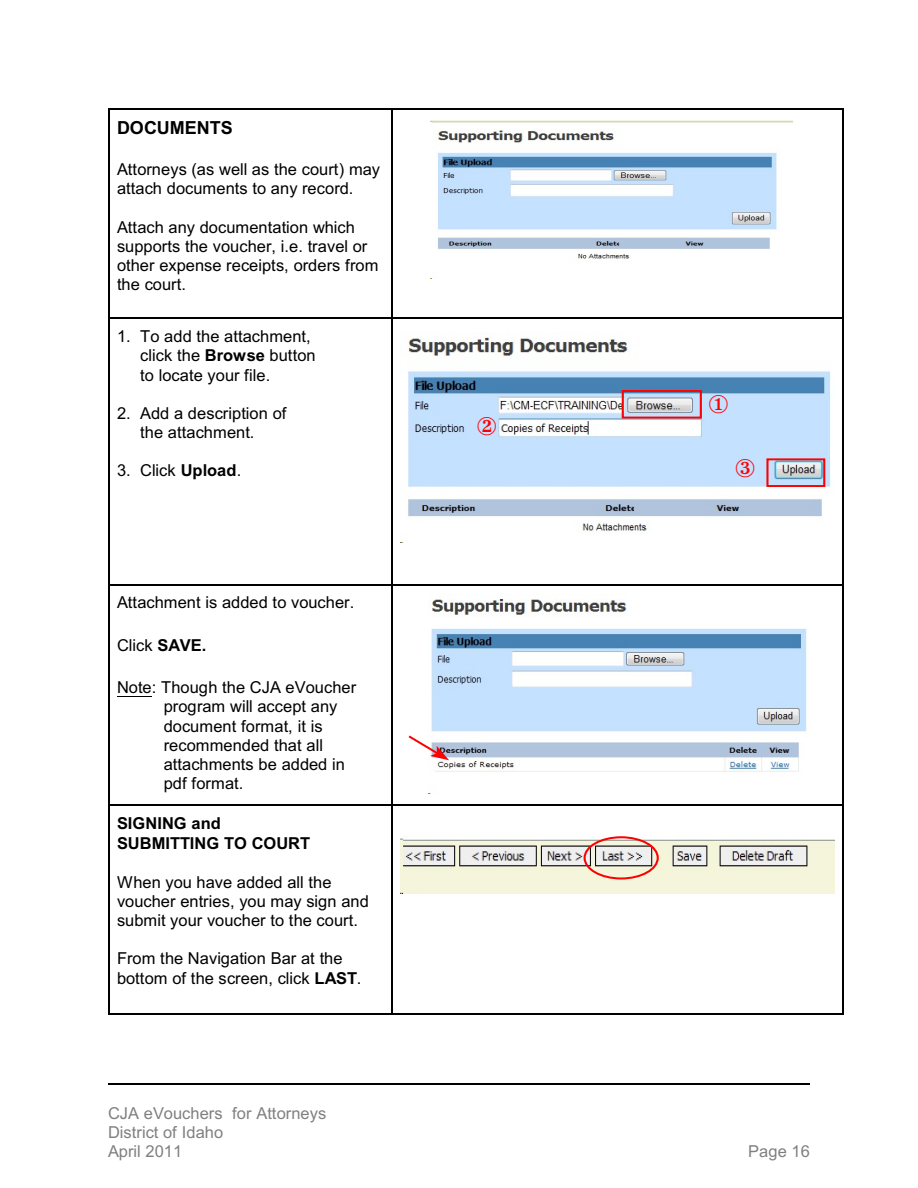
<style>
.page{position:relative;width:918px;height:1188px;background:#fff}
.page>*{position:absolute;margin:0;border:0;box-sizing:border-box;transform-origin:0 0}
.t1{font:700 18px "Arial";color:#000}
.t2{font:16.5px/19px "Arial";color:#000}
.t3{font:16.5px/19px "Arial";color:#808080}
.t4{font:700 16.5px/19.8px "Arial";color:#000}
.s1{font-weight:700}
</style>
<div class="page">
<hr style="left:108px;top:108px;width:1px;height:209px;background:#000">
<hr style="left:108px;top:108px;width:283px;height:1px;background:#000">
<hr style="left:392px;top:108px;width:1px;height:209px;background:#000">
<hr style="left:842px;top:108px;width:1px;height:209px;background:#000">
<hr style="left:392px;top:108px;width:451px;height:1px;background:#000">
<hr style="left:108px;top:317px;width:1px;height:267px;background:#000">
<hr style="left:108px;top:317px;width:283px;height:2px;background:#000">
<hr style="left:392px;top:317px;width:1px;height:267px;background:#000">
<hr style="left:842px;top:317px;width:1px;height:267px;background:#000">
<hr style="left:392px;top:317px;width:451px;height:2px;background:#000">
<hr style="left:108px;top:584px;width:1px;height:220px;background:#000">
<hr style="left:108px;top:584px;width:283px;height:1px;background:#000">
<hr style="left:392px;top:584px;width:1px;height:220px;background:#000">
<hr style="left:842px;top:584px;width:1px;height:220px;background:#000">
<hr style="left:392px;top:584px;width:451px;height:1px;background:#000">
<hr style="left:108px;top:804px;width:1px;height:211px;background:#000">
<hr style="left:108px;top:804px;width:283px;height:1px;background:#000">
<hr style="left:108px;top:1014px;width:283px;height:1px;background:#000">
<hr style="left:392px;top:804px;width:1px;height:211px;background:#000">
<hr style="left:842px;top:804px;width:1px;height:211px;background:#000">
<hr style="left:392px;top:804px;width:451px;height:1px;background:#000">
<hr style="left:392px;top:1014px;width:451px;height:1px;background:#000">
<img style="left:400px;top:337px;width:430px;height:206px">
<hr style="left:117px;top:696px;width:35px;height:1px;background:#000">
<img style="left:431px;top:599px;width:376px;height:173px">
<svg style="left:408px;top:734px;width:41px;height:26px"></svg>
<img style="left:400px;top:838px;width:435px;height:55px">
<div style="left:622px;top:390px;width:80px;height:29px;border:2px solid #f00"></div>
<div style="left:766px;top:458px;width:59px;height:29px;border:2px solid #f00"></div>
<img style="left:431px;top:121px;width:361px;height:138px">
<svg style="left:583px;top:836px;width:77px;height:45px;background:#dec3b8"></svg>
<hr style="left:108px;top:1083px;width:702px;height:2px;background:#000">
<svg style="left:736px;top:459px;width:18px;height:18px"></svg>
<svg style="left:709px;top:395px;width:19px;height:19px"></svg>
<svg style="left:478px;top:417px;width:18px;height:19px"></svg>
<p class="t1" style="left:117px;top:121px;width:117px">DOCUMENTS</p>
<p class="t2" style="left:117px;top:161px;width:265px">Attorneys (as well as the court) may attach documents to any record.</p>
<p class="t2" style="left:117px;top:219px;width:263px">Attach any documentation which supports the voucher, i.e. travel or other expense receipts, orders from the court.</p>
<p class="t2" style="left:140px;top:328px;width:177px;line-height:19.5px;text-indent:-23px">1. To add the attachment, click the <span class="s1">Browse</span> button to locate your file.</p>
<p class="t2" style="left:117px;top:405px;width:171px;text-align:center">2. Add a description of the attachment.</p>
<p class="t2" style="left:117px;top:463px;width:126px">3. Click <span class="s1">Upload</span>.</p>
<p class="t2" style="left:117px;top:595px;width:239px">Attachment is added to voucher.</p>
<p class="t2" style="left:117px;top:637px;width:91px">Click <span class="s1">SAVE.</span></p>
<p class="t2" style="left:164px;top:680px;width:194px;text-indent:-47px">Note: Though the CJA eVoucher program will accept any document format, it is recommended that all attachments be added in pdf format.</p>
<p class="t4" style="left:117px;top:815px;width:195px">SIGNING and<br>SUBMITTING TO COURT</p>
<p class="t2" style="left:117px;top:874px;width:253px">When you have added all the voucher entries, you may sign and submit your voucher to the court.</p>
<p class="t2" style="left:117px;top:950px;width:246px;line-height:19.6px">From the Navigation Bar at the bottom of the screen, click <span class="s1">LAST</span>.</p>
<p class="t3" style="left:108px;top:1105px;width:220px">CJA eVouchers for Attorneys<br>District of Idaho<br>April 2011</p>
<p class="t3" style="left:748px;top:1144px;width:63px">Page 16</p>
</div>
